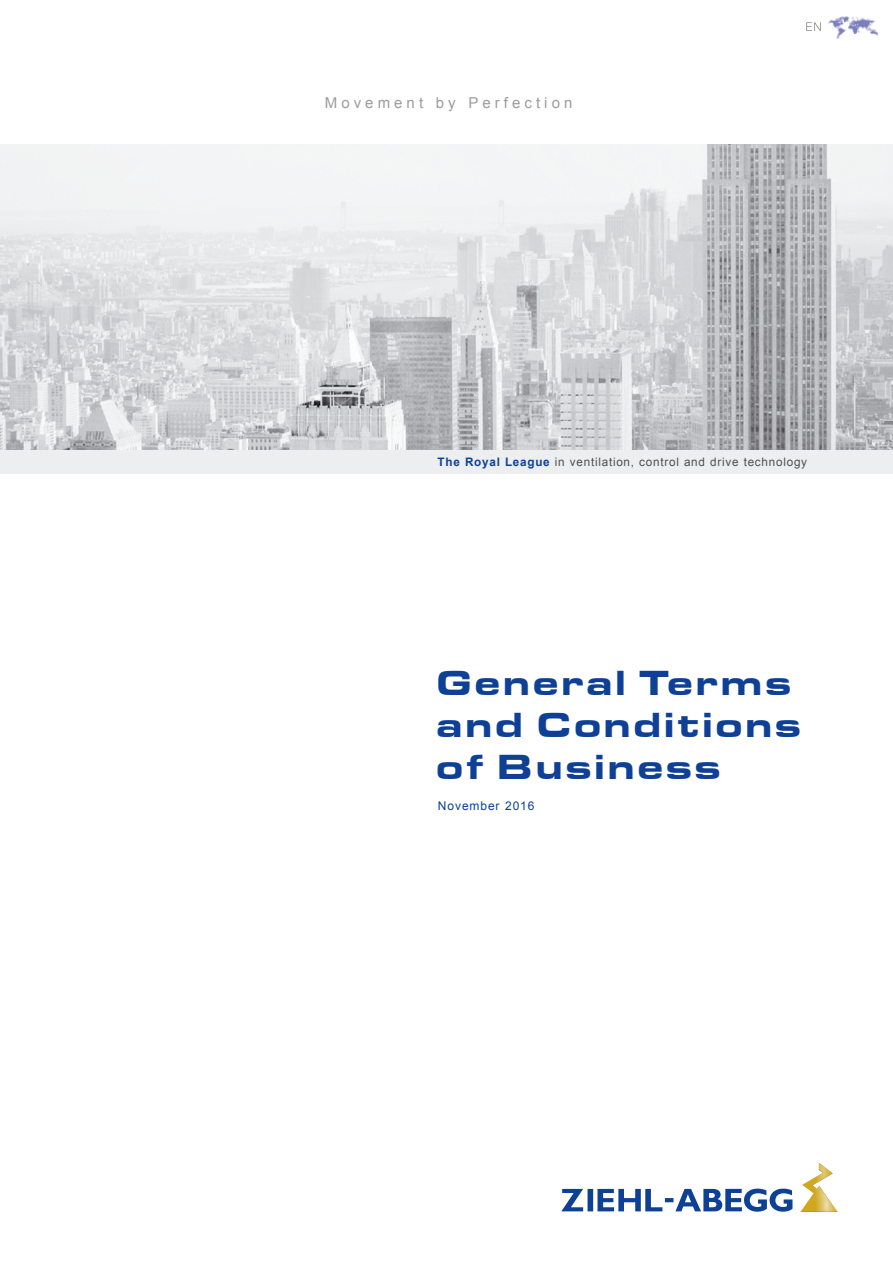
<style>
.page{position:relative;width:893px;height:1263px;background:#fff}
.page>*{position:absolute;margin:0;border:0;box-sizing:border-box;transform-origin:0 0}
.t1{font:900 36px/42px "Eurostile Ext";letter-spacing:.05em;color:#0e4096}
.t2{font:15px "Arial";letter-spacing:.27em;color:#9c9ca0}
.t3{font:12px "Arial";letter-spacing:.075em;color:#0e4096}
.t4{font:11.7px "Arial";letter-spacing:.065em;color:#504f53}
.s1{font-weight:700;color:#0e4096}
</style>
<div class="page">
<img style="left:0;top:144px;width:893px;height:306px">
<div style="left:0;top:450px;width:893px;height:23px;background:#edeeef"></div>
<svg style="left:561px;top:1188px;width:231px;height:24px"></svg>
<hr style="left:800px;top:1212px;width:38px;height:1px;background:#000">
<svg style="left:800px;top:1162px;width:38px;height:50px"></svg>
<svg style="left:806px;top:22px;width:15px;height:9px"></svg>
<img style="left:827px;top:16px;width:51px;height:23px">
<p class="t2" style="left:325px;top:93px;width:249px">Movement by Perfection</p>
<p class="t4" style="left:438px;top:454px;width:371px"><span class="s1">The Royal League</span> in ventilation, control and drive technology</p>
<h1 class="t1" style="left:436px;top:659px;width:367px">General Terms and Conditions of Business</h1>
<p class="t3" style="left:438px;top:798px;width:98px">November 2016</p>
</div>
